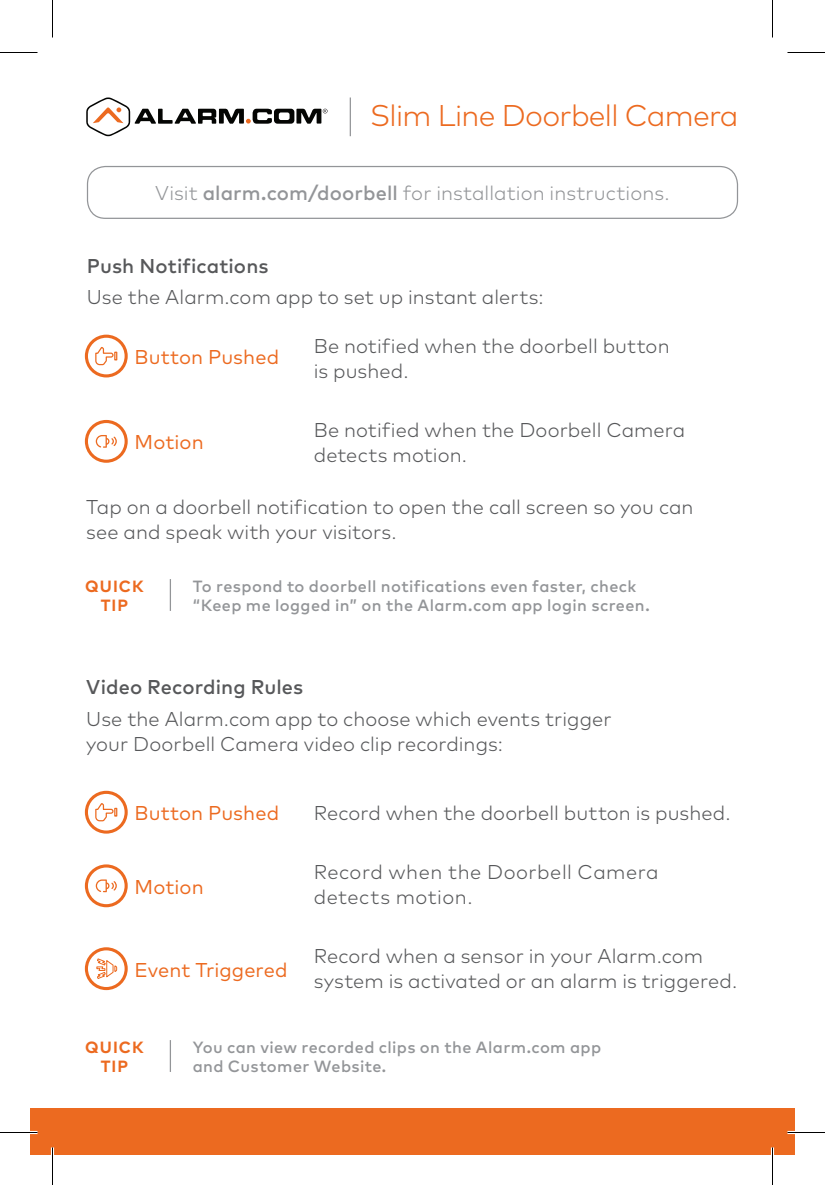
<style>
.page{position:relative;width:825px;height:1185px;background:#fff}
.page>*{position:absolute;margin:0;border:0;box-sizing:border-box;transform-origin:0 0}
.t1{font:300 30px "Mark Pro";letter-spacing:-.025em;color:#ec6a20}
.t2{font:300 20px/25px "Mark Pro";letter-spacing:.005em;color:#57585a}
.t3{font:300 20px "Mark Pro";letter-spacing:.005em;color:#939598}
.t4{font:20px "Mark Pro";letter-spacing:.005em;color:#ec6a20}
.t5{font:300 20px/25px "Mark Pro";letter-spacing:.025em;color:#57585a}
.t6{font:500 20px "Mark Pro";letter-spacing:.005em;color:#57585a}
.t7{font:500 16.25px/18.8px "Mark Pro";letter-spacing:.02em;color:#939598}
.t8{font:700 16.25px/18.8px "Mark Pro";letter-spacing:.065em;color:#ec6a20;text-align:center}
.s1{font-weight:500}
</style>
<div class="page">
<div style="left:30px;top:1109px;width:765px;height:46px;background:#ec6a20"></div>
<div style="left:87px;top:166px;width:651px;height:53px;border:1px solid #939598;border-radius:18px"></div>
<hr style="left:170px;top:579px;width:1px;height:32px;background:#939598">
<hr style="left:170px;top:1040px;width:1px;height:32px;background:#939598">
<svg style="left:85px;top:864px;width:43px;height:43px"></svg>
<svg style="left:85px;top:420px;width:43px;height:43px"></svg>
<svg style="left:85px;top:947px;width:43px;height:43px"></svg>
<svg style="left:85px;top:791px;width:43px;height:43px"></svg>
<svg style="left:85px;top:335px;width:43px;height:42px"></svg>
<svg style="left:86px;top:98px;width:242px;height:38px"></svg>
<hr style="left:350px;top:98px;width:1px;height:38px;background:#939598">
<hr style="left:0;top:1131px;width:38px;height:3px;background:#fff">
<hr style="left:788px;top:1131px;width:37px;height:3px;background:#fff">
<hr style="left:51px;top:1148px;width:3px;height:37px;background:#fff">
<hr style="left:771px;top:1148px;width:3px;height:37px;background:#fff">
<hr style="left:0;top:52px;width:38px;height:1px;background:#000">
<hr style="left:788px;top:52px;width:37px;height:1px;background:#000">
<hr style="left:0;top:1132px;width:38px;height:1px;background:#000">
<hr style="left:788px;top:1132px;width:37px;height:1px;background:#000">
<hr style="left:52px;top:0;width:1px;height:38px;background:#000">
<hr style="left:52px;top:1148px;width:1px;height:37px;background:#000">
<hr style="left:772px;top:0;width:1px;height:38px;background:#000">
<hr style="left:772px;top:1148px;width:1px;height:37px;background:#000">
<h1 class="t1" style="left:370px;top:93px;width:370px">Slim Line Doorbell Camera</h1>
<p class="t3" style="left:155px;top:178px;width:516px">Visit <span class="s1">alarm.com/doorbell</span> for installation instructions.</p>
<p class="t6" style="left:87px;top:251px;width:183px">Push Notifications</p>
<p class="t2" style="left:87px;top:283px;width:458px">Use the Alarm.com app to set up instant alerts:</p>
<p class="t4" style="left:135px;top:342px;width:146px">Button Pushed</p>
<p class="t4" style="left:135px;top:427px;width:71px">Motion</p>
<p class="t2" style="left:314px;top:332px;width:357px">Be notified when the doorbell button is pushed.</p>
<p class="t2" style="left:314px;top:415px;width:373px">Be notified when the Doorbell Camera detects motion.</p>
<p class="t2" style="left:86px;top:492px;width:609px">Tap on a doorbell notification to open the call screen so you can see and speak with your visitors.</p>
<p class="t8" style="left:85px;top:576px;width:60px">QUICK<br>TIP</p>
<p class="t7" style="left:193px;top:576px;width:458px">To respond to doorbell notifications even faster, check “Keep me logged in” on the Alarm.com app login screen.</p>
<p class="t6" style="left:86px;top:672px;width:219px">Video Recording Rules</p>
<p class="t2" style="left:86px;top:705px;width:527px">Use the Alarm.com app to choose which events trigger your Doorbell Camera video clip recordings:</p>
<p class="t4" style="left:135px;top:798px;width:146px">Button Pushed</p>
<p class="t4" style="left:135px;top:872px;width:71px">Motion</p>
<p class="t4" style="left:135px;top:955px;width:155px">Event Triggered</p>
<p class="t2" style="left:314px;top:799px;width:418px">Record when the doorbell button is pushed.</p>
<p class="t5" style="left:314px;top:858px;width:346px">Record when the Doorbell Camera detects motion.</p>
<p class="t2" style="left:314px;top:942px;width:425px">Record when a sensor in your Alarm.com system is activated or an alarm is triggered.</p>
<p class="t8" style="left:85px;top:1037px;width:60px">QUICK<br>TIP</p>
<p class="t7" style="left:193px;top:1037px;width:410px">You can view recorded clips on the Alarm.com app and Customer Website.</p>
</div>
